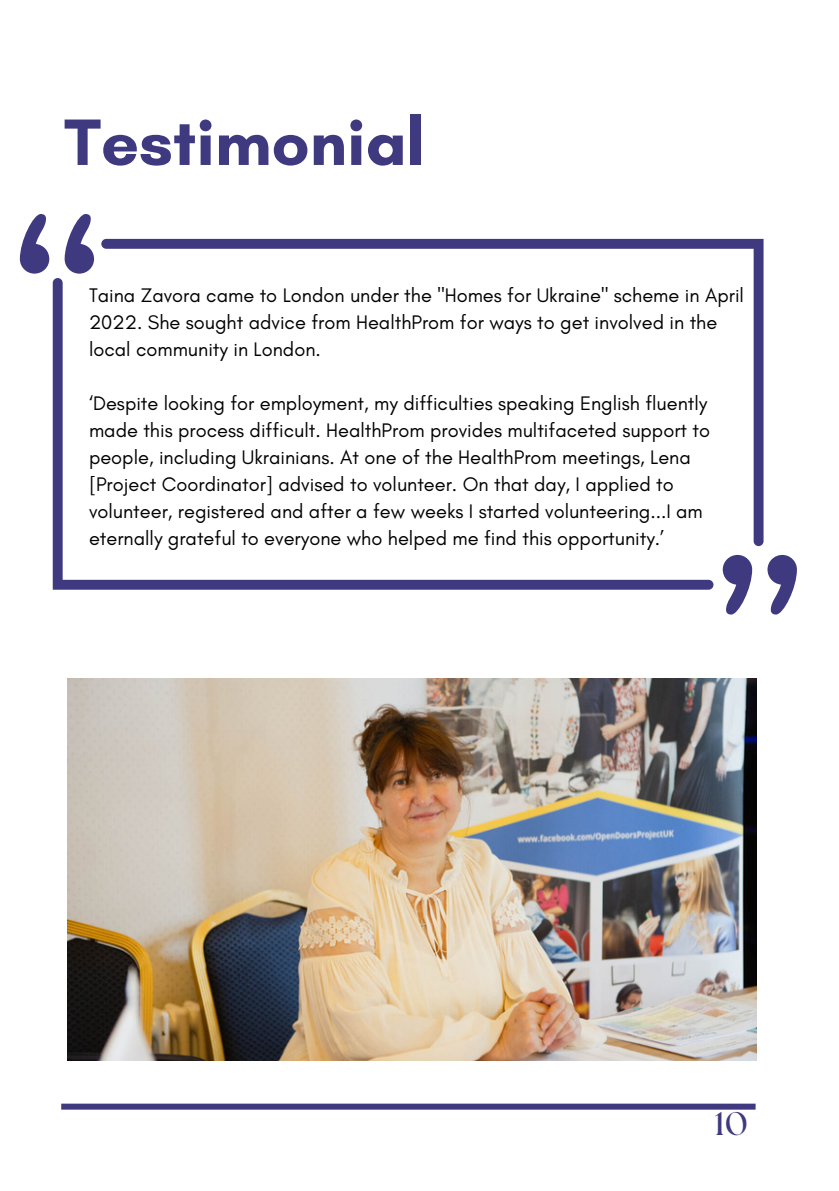
<style>
.page{position:relative;width:839px;height:1191px;background:#fff}
.page>*{position:absolute;margin:0;border:0;box-sizing:border-box;transform-origin:0 0}
.t1{font:700 66.8px "Glacial Indifference";color:#3f3a80}
.t2{font:700 32.8px "The Seasons";color:#3f3a80}
.t3{font:20px/27px "Glacial Indifference";color:#000}
</style>
<div class="page">
<img style="left:67px;top:678px;width:689px;height:383px">
<div style="left:61px;top:1104px;width:694px;height:6px;background:#3f3a80"></div>
<svg style="left:65px;top:214px;width:29px;height:60px"></svg>
<svg style="left:20px;top:214px;width:29px;height:60px"></svg>
<svg style="left:722px;top:555px;width:30px;height:60px"></svg>
<svg style="left:767px;top:555px;width:29px;height:60px"></svg>
<svg style="left:101px;top:239px;width:662px;height:307px"></svg>
<svg style="left:53px;top:278px;width:660px;height:312px"></svg>
<p class="t1" style="left:64px;top:102px;width:362px">Testimonial</p>
<p class="t3" style="left:89px;top:281px;width:656px">Taina Zavora came to London under the "Homes for Ukraine" scheme in April<br>2022. She sought advice from HealthProm for ways to get involved in the local community in London.</p>
<p class="t3" style="left:89px;top:389px;width:622px">‘Despite looking for employment, my difficulties speaking English fluently made this process difficult. HealthProm provides multifaceted support to people, including Ukrainians. At one of the HealthProm meetings, Lena [Project Coordinator] advised to volunteer. On that day, I applied to volunteer, registered and after a few weeks I started volunteering...I am eternally grateful to everyone who helped me find this opportunity.’</p>
<p class="t2" style="left:714px;top:1109px;width:34px">10</p>
</div>
